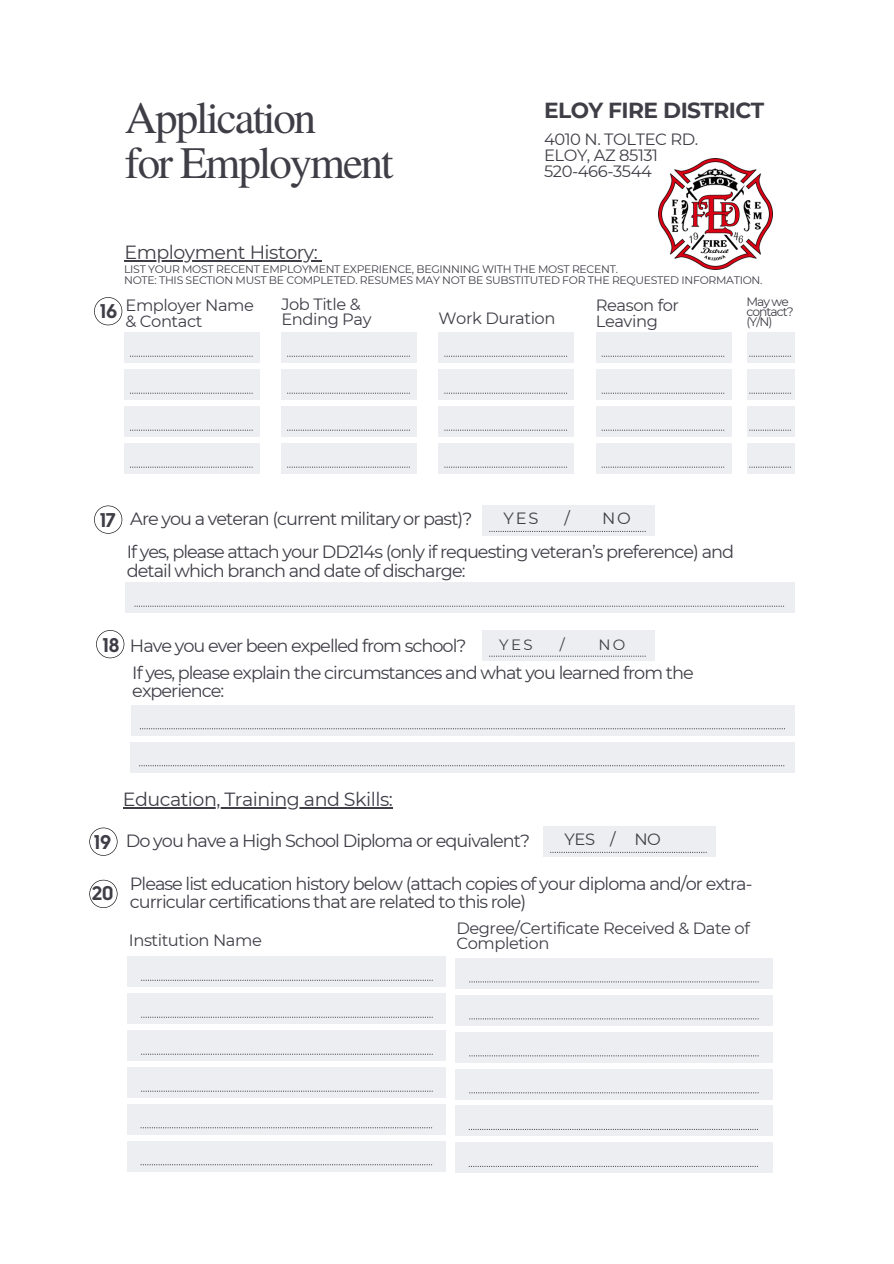
<style>
.page{position:relative;width:894px;height:1264px;background:#fff}
.page>*{position:absolute;margin:0;border:0;box-sizing:border-box;transform-origin:0 0}
.t1{font:44.85px/44.8px "Te X Gyre Termes";letter-spacing:-.045em;color:#3f3e47}
.t2{font:700 21.75px "Montserrat";letter-spacing:-.025em;color:#3f3e47}
.t3{font:700 19.8px "Solomon Sans";letter-spacing:-.025em;color:#3f3e47}
.t4{font:19.05px "Montserrat";letter-spacing:-.025em;color:#3f3e47}
.t5{font:17.7px/18.3px "Montserrat";letter-spacing:-.055em;color:#3f3e47}
.t6{font:16.35px/16.4px "Montserrat";letter-spacing:-.025em;color:#3f3e47}
.t7{font:15px "Montserrat";color:#3f3e47}
.t8{font:12.3px/10.2px "Montserrat";letter-spacing:-.075em;color:#3f3e47}
.t9{font:10.95px "Montserrat";letter-spacing:-.025em;color:#3f3e47}
</style>
<div class="page">
<img style="left:658px;top:158px;width:114px;height:112px">
<div style="left:124px;top:332px;width:135px;height:31px;background:#edeef1"></div>
<svg style="left:130px;top:355px;width:122px;height:2px"></svg>
<div style="left:281px;top:332px;width:136px;height:31px;background:#edeef1"></div>
<svg style="left:287px;top:355px;width:123px;height:2px"></svg>
<div style="left:438px;top:332px;width:136px;height:31px;background:#edeef1"></div>
<svg style="left:444px;top:355px;width:123px;height:2px"></svg>
<div style="left:124px;top:369px;width:135px;height:31px;background:#edeef1"></div>
<svg style="left:130px;top:392px;width:122px;height:2px"></svg>
<div style="left:281px;top:369px;width:136px;height:31px;background:#edeef1"></div>
<svg style="left:287px;top:392px;width:123px;height:2px"></svg>
<div style="left:438px;top:369px;width:136px;height:31px;background:#edeef1"></div>
<svg style="left:444px;top:392px;width:123px;height:2px"></svg>
<div style="left:124px;top:406px;width:135px;height:31px;background:#edeef1"></div>
<svg style="left:130px;top:429px;width:122px;height:2px"></svg>
<div style="left:281px;top:406px;width:136px;height:31px;background:#edeef1"></div>
<svg style="left:287px;top:429px;width:123px;height:2px"></svg>
<div style="left:438px;top:406px;width:136px;height:31px;background:#edeef1"></div>
<svg style="left:444px;top:429px;width:123px;height:2px"></svg>
<div style="left:124px;top:443px;width:135px;height:31px;background:#edeef1"></div>
<svg style="left:130px;top:466px;width:122px;height:1px"></svg>
<div style="left:281px;top:443px;width:136px;height:31px;background:#edeef1"></div>
<svg style="left:287px;top:466px;width:123px;height:1px"></svg>
<div style="left:438px;top:443px;width:136px;height:31px;background:#edeef1"></div>
<svg style="left:444px;top:466px;width:123px;height:1px"></svg>
<div style="left:595px;top:332px;width:136px;height:31px;background:#edeef1"></div>
<svg style="left:601px;top:355px;width:123px;height:2px"></svg>
<div style="left:595px;top:369px;width:136px;height:31px;background:#edeef1"></div>
<svg style="left:601px;top:392px;width:123px;height:2px"></svg>
<div style="left:595px;top:406px;width:136px;height:31px;background:#edeef1"></div>
<svg style="left:601px;top:429px;width:123px;height:2px"></svg>
<div style="left:595px;top:443px;width:136px;height:31px;background:#edeef1"></div>
<svg style="left:601px;top:466px;width:123px;height:1px"></svg>
<svg style="left:94px;top:297px;width:28px;height:28px"></svg>
<hr style="left:124px;top:260px;width:193px;height:1px;background:#3f3e47">
<svg style="left:94px;top:505px;width:28px;height:28px"></svg>
<div style="left:482px;top:505px;width:172px;height:31px;background:#edeef1"></div>
<svg style="left:489px;top:531px;width:156px;height:1px"></svg>
<div style="left:125px;top:582px;width:669px;height:31px;background:#edeef1"></div>
<svg style="left:134px;top:605px;width:648px;height:1px"></svg>
<svg style="left:96px;top:630px;width:28px;height:28px"></svg>
<div style="left:482px;top:630px;width:172px;height:31px;background:#edeef1"></div>
<svg style="left:489px;top:655px;width:156px;height:1px"></svg>
<div style="left:131px;top:704px;width:663px;height:31px;background:#edeef1"></div>
<svg style="left:140px;top:728px;width:643px;height:1px"></svg>
<div style="left:130px;top:741px;width:664px;height:31px;background:#edeef1"></div>
<svg style="left:139px;top:765px;width:645px;height:1px"></svg>
<hr style="left:123px;top:807px;width:269px;height:1px;background:#3f3e47">
<svg style="left:89px;top:827px;width:28px;height:28px"></svg>
<div style="left:543px;top:826px;width:172px;height:31px;background:#edeef1"></div>
<svg style="left:550px;top:851px;width:156px;height:2px"></svg>
<div style="left:455px;top:957px;width:317px;height:31px;background:#edeef1"></div>
<svg style="left:469px;top:981px;width:289px;height:1px"></svg>
<div style="left:455px;top:994px;width:317px;height:31px;background:#edeef1"></div>
<svg style="left:469px;top:1018px;width:289px;height:1px"></svg>
<div style="left:127px;top:956px;width:319px;height:31px;background:#edeef1"></div>
<svg style="left:141px;top:979px;width:290px;height:1px"></svg>
<div style="left:127px;top:993px;width:319px;height:30px;background:#edeef1"></div>
<svg style="left:141px;top:1016px;width:291px;height:1px"></svg>
<div style="left:455px;top:1031px;width:317px;height:31px;background:#edeef1"></div>
<svg style="left:469px;top:1055px;width:289px;height:1px"></svg>
<div style="left:455px;top:1068px;width:317px;height:31px;background:#edeef1"></div>
<svg style="left:469px;top:1092px;width:289px;height:1px"></svg>
<div style="left:127px;top:1030px;width:319px;height:30px;background:#edeef1"></div>
<svg style="left:141px;top:1053px;width:291px;height:1px"></svg>
<div style="left:127px;top:1067px;width:319px;height:30px;background:#edeef1"></div>
<svg style="left:141px;top:1090px;width:291px;height:1px"></svg>
<div style="left:455px;top:1105px;width:317px;height:31px;background:#edeef1"></div>
<svg style="left:469px;top:1128px;width:287px;height:1px"></svg>
<div style="left:455px;top:1142px;width:317px;height:31px;background:#edeef1"></div>
<svg style="left:469px;top:1165px;width:287px;height:1px"></svg>
<div style="left:127px;top:1103px;width:318px;height:31px;background:#edeef1"></div>
<svg style="left:140px;top:1127px;width:292px;height:1px"></svg>
<div style="left:127px;top:1140px;width:318px;height:31px;background:#edeef1"></div>
<svg style="left:140px;top:1164px;width:292px;height:1px"></svg>
<svg style="left:89px;top:879px;width:28px;height:29px"></svg>
<div style="left:747px;top:332px;width:47px;height:31px;background:#edeef1"></div>
<svg style="left:749px;top:355px;width:41px;height:2px"></svg>
<div style="left:747px;top:369px;width:47px;height:31px;background:#edeef1"></div>
<svg style="left:749px;top:392px;width:41px;height:2px"></svg>
<div style="left:747px;top:406px;width:47px;height:31px;background:#edeef1"></div>
<svg style="left:749px;top:429px;width:41px;height:2px"></svg>
<div style="left:747px;top:443px;width:47px;height:31px;background:#edeef1"></div>
<svg style="left:749px;top:466px;width:40px;height:1px"></svg>
<p class="t1" style="left:125px;top:93px;width:270px">Application<br>for Employment</p>
<h2 class="t2" style="left:544px;top:97px;width:222px">ELOY FIRE DISTRICT</h2>
<h1 class="t6" style="left:544px;top:131px;width:156px">4010 N. TOLTEC RD.<br>ELOY, AZ 85131<br>520-466-3544</h1>
<h3 class="t3" style="left:100px;top:302px;width:19px">16</h3>
<p class="t4" style="left:124px;top:241px;width:195px">Employment History:</p>
<h6 class="t9" style="left:124px;top:263px;width:495px">LIST YOUR MOST RECENT EMPLOYMENT EXPERIENCE, BEGINNING WITH THE MOST RECENT.</h6>
<h5 class="t9" style="left:124px;top:273px;width:639px">NOTE: THIS SECTION MUST BE COMPLETED. RESUMES MAY NOT BE SUBSTITUTED FOR THE REQUESTED INFORMATION.</h5>
<h4 class="t6" style="left:125px;top:297px;width:130px">Employer Name &amp; Contact</h4>
<p class="t6" style="left:281px;top:296px;width:92px;line-height:15.3px">Job Title &amp;<br>Ending Pay</p>
<h3 class="t6" style="left:438px;top:310px;width:118px">Work Duration</h3>
<p class="t6" style="left:595px;top:297px;width:85px">Reason for<br>Leaving</p>
<h3 class="t8" style="left:746px;top:296px;width:49px">May we contact? (Y/N)</h3>
<p class="t3" style="left:100px;top:511px;width:17px">17</p>
<h5 class="t5" style="left:130px;top:509px;width:343px">Are you a veteran (current military or past)?</h5>
<h5 class="t6" style="left:503px;top:510px;width:36px">YES</h5>
<h5 class="t6" style="left:564px;top:510px;width:7px">/</h5>
<h5 class="t6" style="left:602px;top:510px;width:30px">NO</h5>
<h5 class="t5" style="left:127px;top:542px;width:608px">If yes, please attach your DD214s (only if requesting veteran’s preference) and detail which branch and date of discharge:</h5>
<p class="t3" style="left:103px;top:636px;width:19px">18</p>
<p class="t5" style="left:130px;top:636px;width:338px">Have you ever been expelled from school?</p>
<p class="t7" style="left:499px;top:635px;width:35px">YES</p>
<p class="t7" style="left:559px;top:635px;width:7px">/</p>
<p class="t7" style="left:598px;top:635px;width:29px">NO</p>
<h4 class="t5" style="left:132px;top:663px;width:562px">If yes, please explain the circumstances and what you learned from the experience:</h4>
<h4 class="t3" style="left:94px;top:832px;width:19px">19</h4>
<h3 class="t3" style="left:92px;top:884px;width:24px">20</h3>
<h3 class="t4" style="left:123px;top:787px;width:271px">Education, Training and Skills:</h3>
<h3 class="t5" style="left:126px;top:831px;width:406px">Do you have a High School Diploma or equivalent?</h3>
<p class="t6" style="left:564px;top:831px;width:98px">YES / NO</p>
<h3 class="t5" style="left:130px;top:874px;width:624px">Please list education history below (attach copies of your diploma and/or extra&shy;curricular certifications that are related to this role)</h3>
<p class="t6" style="left:129px;top:932px;width:134px">Institution Name</p>
<h4 class="t6" style="left:456px;top:920px;width:295px;line-height:15.3px">Degree/Certificate Received &amp; Date of<br>Completion</h4>
</div>
